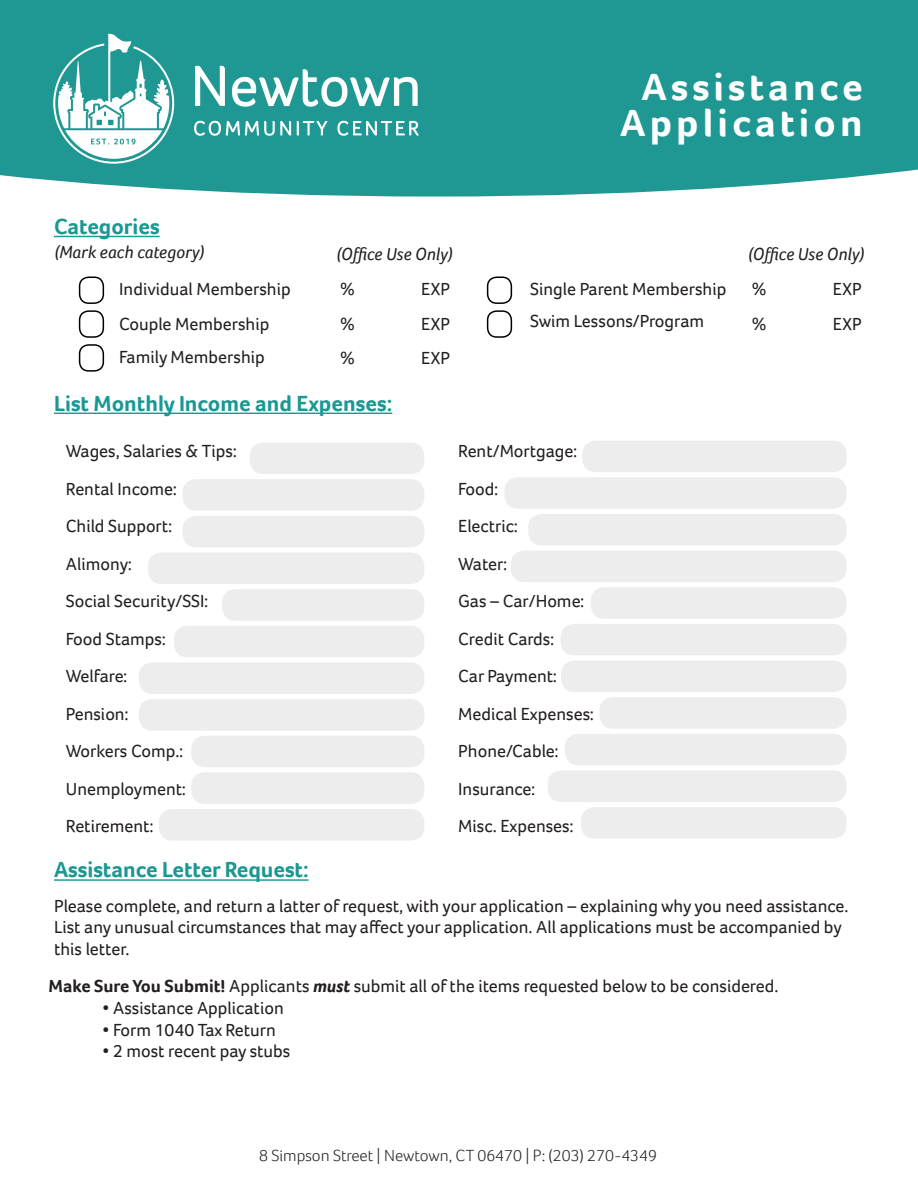
<style>
.page{position:relative;width:918px;height:1188px;background:#fff}
.page>*{position:absolute;margin:0;border:0;box-sizing:border-box;transform-origin:0 0}
.t1{font:700 39px "Foco";letter-spacing:.1em;color:#fff}
.t2{font:700 22.5px "Foco";color:#1a9893}
.t3{font:18px/21.6px "Foco";color:#231f20}
.t4{font:italic 18px "Foco";color:#231f20}
.t5{font:300 16.5px "Foco";color:#231f20}
.s1{font-weight:700}
.s2{font-weight:700;font-style:italic}
</style>
<div class="page">
<div style="left:0;top:0;width:918px;height:197px;background:#1f9894"></div>
<svg style="left:194px;top:121px;width:97px;height:15px"></svg>
<svg style="left:297px;top:121px;width:31px;height:14px"></svg>
<svg style="left:337px;top:121px;width:82px;height:15px"></svg>
<svg style="left:195px;top:66px;width:30px;height:40px"></svg>
<svg style="left:232px;top:69px;width:186px;height:38px"></svg>
<svg style="left:53px;top:34px;width:121px;height:130px"></svg>
<div style="left:489px;top:72px;width:374px;height:89px;background:#1f9894"></div>
<hr style="left:54px;top:236px;width:106px;height:1px;background:#1a9893">
<div style="left:79px;top:277px;width:25px;height:27px;border:2px solid #000;border-radius:9px"></div>
<div style="left:79px;top:310px;width:25px;height:28px;border:2px solid #000;border-radius:9px"></div>
<div style="left:79px;top:344px;width:25px;height:28px;border:2px solid #000;border-radius:9px"></div>
<div style="left:487px;top:277px;width:25px;height:27px;border:2px solid #000;border-radius:9px"></div>
<div style="left:487px;top:310px;width:25px;height:28px;border:2px solid #000;border-radius:9px"></div>
<hr style="left:54px;top:413px;width:338px;height:1px;background:#1a9893">
<div style="left:250px;top:442px;width:174px;height:32px;background:#eeeded;border-radius:14px"></div>
<div style="left:183px;top:479px;width:241px;height:32px;background:#eeeded;border-radius:14px"></div>
<div style="left:183px;top:516px;width:241px;height:31px;background:#eeeded;border-radius:14px"></div>
<div style="left:148px;top:552px;width:276px;height:32px;background:#eeeded;border-radius:14px"></div>
<div style="left:222px;top:589px;width:202px;height:32px;background:#eeeded;border-radius:14px"></div>
<div style="left:174px;top:626px;width:250px;height:31px;background:#eeeded;border-radius:14px"></div>
<div style="left:139px;top:662px;width:285px;height:32px;background:#eeeded;border-radius:14px"></div>
<div style="left:139px;top:699px;width:285px;height:32px;background:#eeeded;border-radius:14px"></div>
<div style="left:191px;top:736px;width:233px;height:31px;background:#eeeded;border-radius:14px"></div>
<div style="left:191px;top:772px;width:233px;height:32px;background:#eeeded;border-radius:14px"></div>
<div style="left:159px;top:809px;width:265px;height:32px;background:#eeeded;border-radius:14px"></div>
<div style="left:582px;top:441px;width:265px;height:31px;background:#eeeded;border-radius:14px"></div>
<div style="left:504px;top:477px;width:343px;height:32px;background:#eeeded;border-radius:14px"></div>
<div style="left:528px;top:514px;width:319px;height:31px;background:#eeeded;border-radius:14px"></div>
<div style="left:511px;top:551px;width:336px;height:31px;background:#eeeded;border-radius:14px"></div>
<div style="left:591px;top:587px;width:256px;height:32px;background:#eeeded;border-radius:14px"></div>
<div style="left:561px;top:624px;width:286px;height:31px;background:#eeeded;border-radius:14px"></div>
<div style="left:561px;top:660px;width:286px;height:32px;background:#eeeded;border-radius:14px"></div>
<div style="left:599px;top:697px;width:248px;height:32px;background:#eeeded;border-radius:14px"></div>
<div style="left:565px;top:734px;width:282px;height:31px;background:#eeeded;border-radius:14px"></div>
<div style="left:548px;top:770px;width:299px;height:32px;background:#eeeded;border-radius:14px"></div>
<div style="left:581px;top:807px;width:266px;height:32px;background:#eeeded;border-radius:14px"></div>
<hr style="left:54px;top:879px;width:255px;height:2px;background:#1a9893">
<p class="t2" style="left:54px;top:211px;width:107px">Categories</p>
<p class="t4" style="left:54px;top:240px;width:152px">(Mark each category)</p>
<p class="t4" style="left:336px;top:242px;width:119px">(Office Use Only)</p>
<p class="t3" style="left:119px;top:278px;width:173px">Individual Membership</p>
<p class="t3" style="left:119px;top:313px;width:152px">Couple Membership</p>
<p class="t3" style="left:119px;top:346px;width:147px">Family Membership</p>
<p class="t3" style="left:340px;top:278px;width:16px">%</p>
<p class="t3" style="left:421px;top:278px;width:30px">EXP</p>
<p class="t3" style="left:340px;top:313px;width:16px">%</p>
<p class="t3" style="left:421px;top:313px;width:30px">EXP</p>
<p class="t3" style="left:340px;top:347px;width:16px">%</p>
<p class="t3" style="left:421px;top:347px;width:30px">EXP</p>
<p class="t1" style="left:642px;top:61px;width:223px">Assistance</p>
<p class="t1" style="left:620px;top:97px;width:244px">Application</p>
<p class="t3" style="left:530px;top:278px;width:198px">Single Parent Membership</p>
<p class="t3" style="left:530px;top:310px;width:175px">Swim Lessons/Program</p>
<p class="t4" style="left:748px;top:242px;width:119px">(Office Use Only)</p>
<p class="t3" style="left:752px;top:278px;width:16px">%</p>
<p class="t3" style="left:833px;top:278px;width:30px">EXP</p>
<p class="t3" style="left:752px;top:313px;width:16px">%</p>
<p class="t3" style="left:833px;top:313px;width:30px">EXP</p>
<p class="t2" style="left:54px;top:388px;width:340px">List Monthly Income and Expenses:</p>
<p class="t3" style="left:66px;top:440px;width:173px">Wages, Salaries &amp; Tips:</p>
<p class="t3" style="left:66px;top:478px;width:113px">Rental Income:</p>
<p class="t3" style="left:66px;top:515px;width:108px">Child Support:</p>
<p class="t3" style="left:66px;top:553px;width:68px">Alimony:</p>
<p class="t3" style="left:66px;top:590px;width:144px">Social Security/SSI:</p>
<p class="t3" style="left:66px;top:628px;width:102px">Food Stamps:</p>
<p class="t3" style="left:66px;top:665px;width:63px">Welfare:</p>
<p class="t3" style="left:66px;top:703px;width:64px">Pension:</p>
<p class="t3" style="left:66px;top:740px;width:119px">Workers Comp.:</p>
<p class="t3" style="left:66px;top:778px;width:122px">Unemployment:</p>
<p class="t3" style="left:66px;top:815px;width:89px">Retirement:</p>
<p class="t3" style="left:458px;top:440px;width:121px">Rent/Mortgage:</p>
<p class="t3" style="left:458px;top:478px;width:42px">Food:</p>
<p class="t3" style="left:458px;top:515px;width:62px">Electric:</p>
<p class="t3" style="left:458px;top:553px;width:51px">Water:</p>
<p class="t3" style="left:458px;top:590px;width:128px">Gas – Car/Home:</p>
<p class="t3" style="left:458px;top:628px;width:98px">Credit Cards:</p>
<p class="t3" style="left:458px;top:665px;width:101px">Car Payment:</p>
<p class="t3" style="left:458px;top:703px;width:138px">Medical Expenses:</p>
<p class="t3" style="left:458px;top:740px;width:102px">Phone/Cable:</p>
<p class="t3" style="left:458px;top:778px;width:79px">Insurance:</p>
<p class="t3" style="left:458px;top:815px;width:117px">Misc. Expenses:</p>
<p class="t2" style="left:54px;top:855px;width:256px">Assistance Letter Request:</p>
<p class="t3" style="left:54px;top:895px;width:796px">Please complete, and return a latter of request, with your application – explaining why you need assistance.<br>List any unusual circumstances that may affect your application. All applications must be accompanied by this letter.</p>
<p class="t3" style="left:49px;top:975px;width:731px"><span class="s1">Make Sure You Submit!</span> Applicants <span class="s2">must</span> submit all of the items requested below to be considered.</p>
<p class="t3" style="left:103px;top:997px;width:183px">• Assistance Application</p>
<p class="t3" style="left:103px;top:1018px;width:175px">• Form 1040 Tax Return</p>
<p class="t3" style="left:103px;top:1040px;width:189px">• 2 most recent pay stubs</p>
<p class="t5" style="left:259px;top:1145px;width:399px">8 Simpson Street | Newtown, CT 06470 | P: (203) 270-4349</p>
</div>
